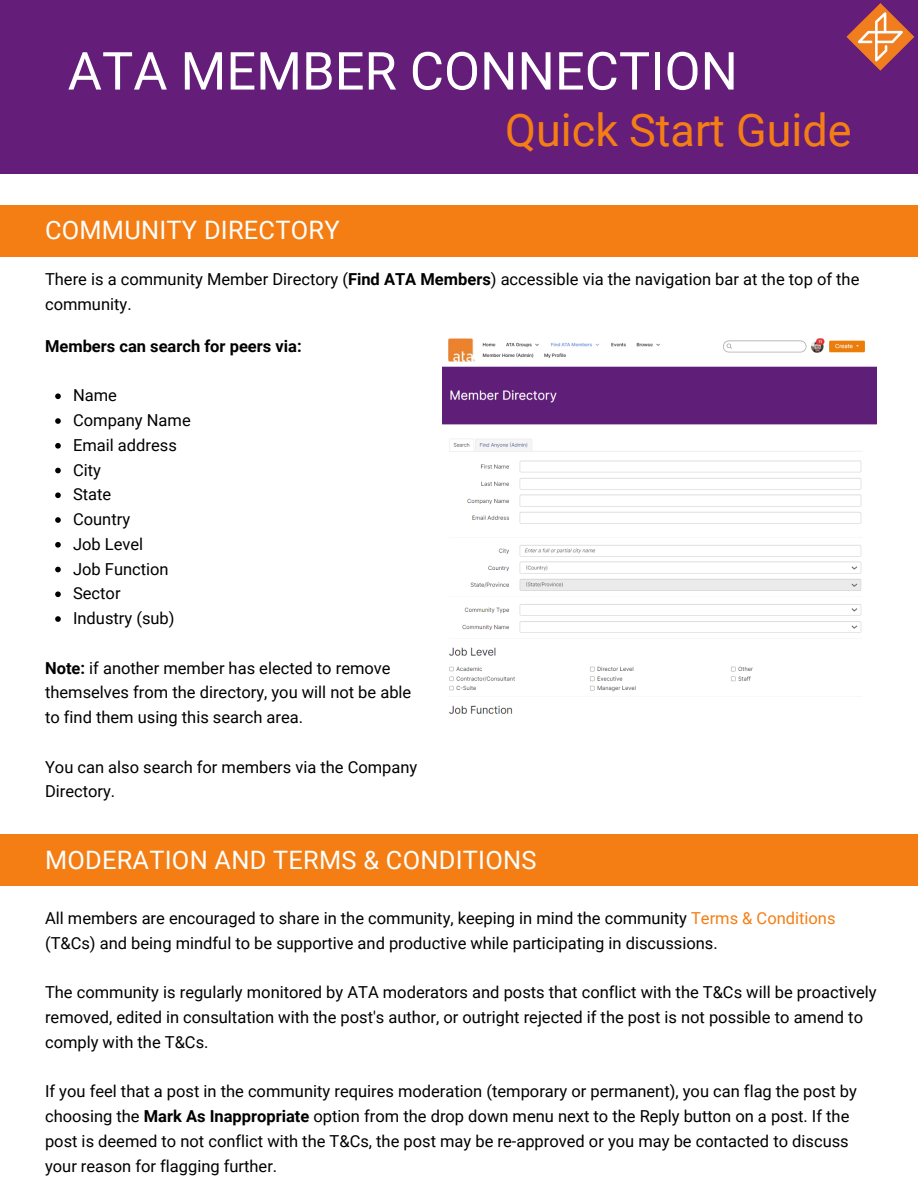
<style>
.page{position:relative;width:918px;height:1188px;background:#fff}
.page>*{position:absolute;margin:0;border:0;box-sizing:border-box;transform-origin:0 0}
.t1{font:52.5px "Roboto";color:#fff}
.t2{font:45px "Roboto";color:#f47e14}
.t3{font:25.35px "Roboto";letter-spacing:.01em;color:#fff}
.t4{font:16.5px/24.8px "Roboto";color:#000}
.t5{font:700 16.5px "Roboto";color:#000}
.s1{font-weight:700}
.s2{color:#f47e14}
</style>
<div class="page">
<div style="left:0;top:205px;width:918px;height:52px;background:#f47e14"></div>
<img style="left:443px;top:338px;width:434px;height:376px">
<svg style="left:55px;top:393px;width:6px;height:6px"></svg>
<svg style="left:55px;top:418px;width:6px;height:6px"></svg>
<svg style="left:55px;top:443px;width:6px;height:6px"></svg>
<svg style="left:55px;top:468px;width:6px;height:5px"></svg>
<svg style="left:55px;top:492px;width:6px;height:6px"></svg>
<svg style="left:55px;top:517px;width:6px;height:6px"></svg>
<svg style="left:55px;top:542px;width:6px;height:6px"></svg>
<svg style="left:55px;top:567px;width:6px;height:5px"></svg>
<svg style="left:55px;top:591px;width:6px;height:6px"></svg>
<svg style="left:55px;top:616px;width:6px;height:6px"></svg>
<div style="left:0;top:834px;width:918px;height:52px;background:#f47e14"></div>
<div style="left:0;top:0;width:918px;height:174px;background:#641e7a"></div>
<img style="left:846px;top:3px;width:69px;height:68px">
<p class="t1" style="left:68px;top:41px;width:672px">ATA MEMBER CONNECTION</p>
<p class="t2" style="left:505px;top:104px;width:348px">Quick Start Guide</p>
<p class="t3" style="left:45px;top:216px;width:296px">COMMUNITY DIRECTORY</p>
<p class="t4" style="left:45px;top:267px;width:816px">There is a community Member Directory (<span class="s1">Find ATA Members</span>) accessible via the navigation bar at the top of the community.</p>
<h2 class="t5" style="left:45px;top:337px;width:258px">Members can search for peers via:</h2>
<h3 class="t4" style="left:73px;top:383px;width:45px">Name</h3>
<p class="t4" style="left:73px;top:408px;width:119px">Company Name</p>
<h4 class="t4" style="left:73px;top:433px;width:105px">Email address</h4>
<p class="t4" style="left:73px;top:458px;width:29px">City</p>
<p class="t4" style="left:73px;top:482px;width:40px">State</p>
<p class="t4" style="left:73px;top:507px;width:59px">Country</p>
<p class="t4" style="left:73px;top:532px;width:72px">Job Level</p>
<p class="t4" style="left:73px;top:557px;width:97px">Job Function</p>
<p class="t4" style="left:73px;top:581px;width:49px">Sector</p>
<p class="t4" style="left:73px;top:606px;width:103px">Industry (sub)</p>
<p class="t4" style="left:45px;top:656px;width:368px"><span class="s1">Note:</span> if another member has elected to remove themselves from the directory, you will not be able to find them using this search area.</p>
<p class="t4" style="left:45px;top:755px;width:374px">You can also search for members via the Company<br>Directory.</p>
<p class="t3" style="left:45px;top:845px;width:493px">MODERATION AND TERMS &amp; CONDITIONS</p>
<p class="t4" style="left:45px;top:906px;width:792px">All members are encouraged to share in the community, keeping in mind the community <span class="s2">Terms &amp; Conditions </span>(T&amp;Cs) and being mindful to be supportive and productive while participating in discussions.</p>
<p class="t4" style="left:45px;top:980px;width:833px">The community is regularly monitored by ATA moderators and posts that conflict with the T&amp;Cs will be proactively removed, edited in consultation with the post's author, or outright rejected if the post is not possible to amend to comply with the T&amp;Cs.</p>
<h3 class="t4" style="left:45px;top:1079px;width:813px">If you feel that a post in the community requires moderation (temporary or permanent), you can flag the post by choosing the <span class="s1">Mark As Inappropriate</span> option from the drop down menu next to the Reply button on a post. If the post is deemed to not conflict with the T&amp;Cs, the post may be re-approved or you may be contacted to discuss your reason for flagging further.</h3>
</div>
